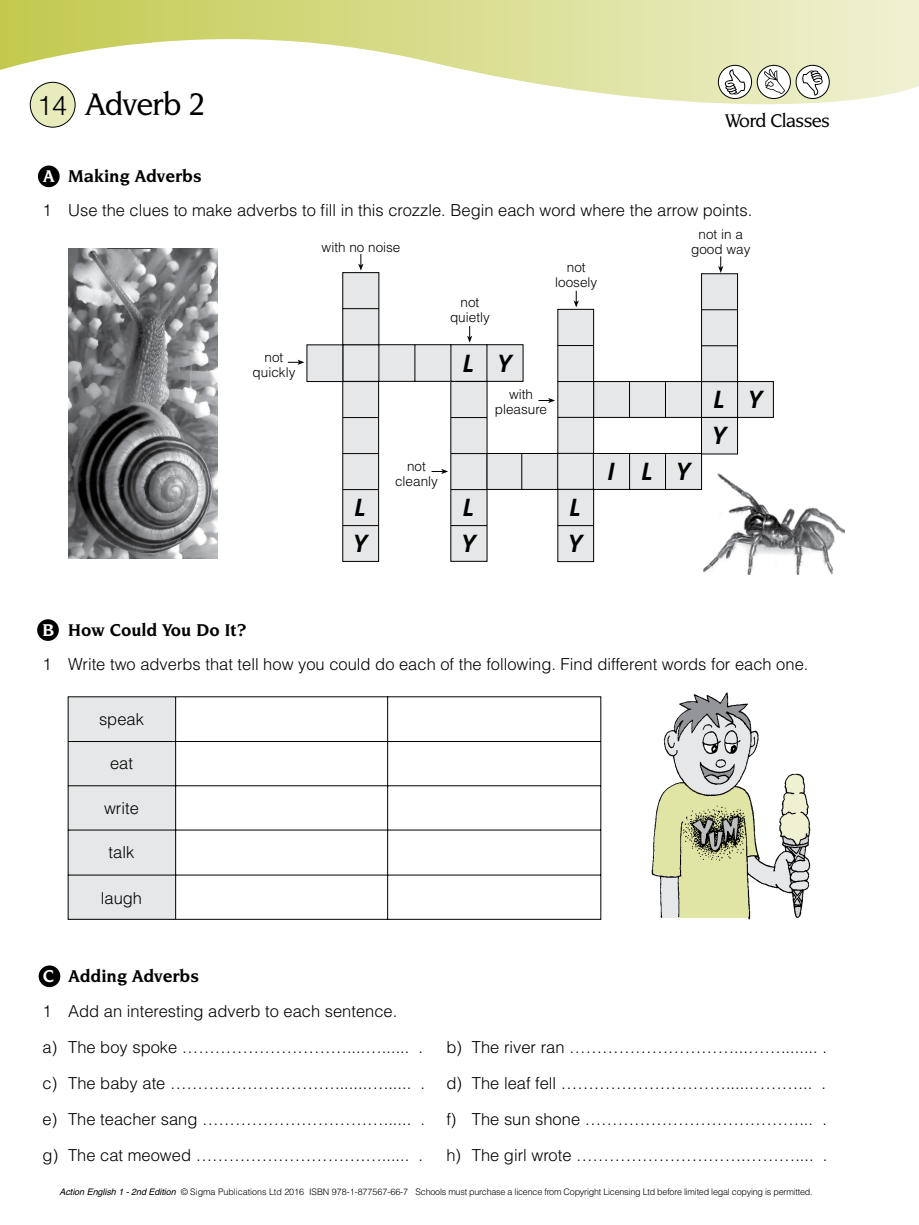
<style>
.page{position:relative;width:919px;height:1225px;background:#fff}
.page>*{position:absolute;margin:0;border:0;box-sizing:border-box;transform-origin:0 0}
.t1{font:500 33px "Novarese IT Cby BT";letter-spacing:-.03em;color:#000}
.t2{font:italic 600 24px "Avant Garde IT Cby BT";color:#000}
.t3{font:500 19.5px "Novarese IT Cby BT";letter-spacing:-.03em;color:#000}
.t4{font:700 18px "Novarese IT Cby BT";color:#000}
.t5{font:300 16.5px/36px "Helvetica";color:#000}
.t6{font:300 13.5px/15px "Helvetica";color:#000;text-align:center}
.t7{font:300 9px "Helvetica";letter-spacing:-.025em;color:#000}
.s1{font-family:"Helvetica";font-weight:300;font-size:27px}
.s2{color:#fff}
.s3{font-weight:400;font-style:italic}
</style>
<div class="page">
<svg style="left:0;top:0;width:918px;height:104px"></svg>
<svg style="left:718px;top:65px;width:33px;height:33px"></svg>
<div style="left:718px;top:65px;width:33px;height:34px;border:1px solid #000;border-radius:50%"></div>
<svg style="left:724px;top:69px;width:21px;height:25px"></svg>
<svg style="left:757px;top:65px;width:33px;height:33px"></svg>
<div style="left:756px;top:65px;width:34px;height:34px;border:1px solid #000;border-radius:50%"></div>
<svg style="left:764px;top:69px;width:21px;height:25px"></svg>
<svg style="left:796px;top:65px;width:33px;height:33px"></svg>
<div style="left:795px;top:65px;width:34px;height:34px;border:1px solid #000;border-radius:50%"></div>
<svg style="left:802px;top:71px;width:20px;height:25px"></svg>
<div style="left:593px;top:381px;width:180px;height:36px;background:#e6e7e8"></div>
<div style="left:593px;top:381px;width:180px;height:37px;border:1px solid #000"></div>
<div style="left:30px;top:82px;width:45px;height:45px;background:#e8ebbb;border-radius:50%"></div>
<div style="left:30px;top:82px;width:45px;height:46px;border:1px solid #000;border-radius:50%"></div>
<div style="left:38px;top:165px;width:22px;height:22px;background:#000;border-radius:50%"></div>
<div style="left:37px;top:619px;width:22px;height:22px;background:#000;border-radius:50%"></div>
<div style="left:39px;top:965px;width:21px;height:22px;background:#000;border-radius:50%"></div>
<img style="left:703px;top:486px;width:141px;height:88px">
<svg style="left:288px;top:254px;width:450px;height:308px"></svg>
<svg style="left:67px;top:696px;width:534px;height:224px"></svg>
<img style="left:651px;top:692px;width:160px;height:227px">
<img style="left:69px;top:249px;width:148px;height:309px">
<hr style="left:629px;top:382px;width:1px;height:36px;background:#000">
<hr style="left:665px;top:381px;width:1px;height:37px;background:#000">
<hr style="left:701px;top:381px;width:1px;height:36px;background:#000">
<hr style="left:737px;top:382px;width:1px;height:36px;background:#000">
<h1 class="t1" style="left:37px;top:84px;width:170px"><span class="s1">14</span> Adverb 2</h1>
<p class="t4" style="left:43px;top:165px;width:160px"><span class="s2">A</span> Making Adverbs</p>
<p class="t3" style="left:725px;top:109px;width:106px">Word Classes</p>
<p class="t5" style="left:43px;top:192px;width:711px">1 Use the clues to make adverbs to fill in this crozzle. Begin each word where the arrow points.</p>
<p class="t6" style="left:252px;top:349px;width:44px">not quickly</p>
<p class="t6" style="left:321px;top:239px;width:80px">with no noise</p>
<p class="t6" style="left:450px;top:294px;width:41px">not quietly</p>
<p class="t6" style="left:555px;top:259px;width:44px">not loosely</p>
<p class="t6" style="left:691px;top:226px;width:61px">not in a good way</p>
<p class="t6" style="left:395px;top:458px;width:44px">not cleanly</p>
<h2 class="t2" style="left:463px;top:349px;width:13px">L</h2>
<h2 class="t2" style="left:498px;top:349px;width:15px">Y</h2>
<p class="t6" style="left:495px;top:386px;width:54px">with pleasure</p>
<h2 class="t2" style="left:355px;top:493px;width:13px">L</h2>
<h2 class="t2" style="left:463px;top:493px;width:13px">L</h2>
<h2 class="t2" style="left:570px;top:493px;width:13px">L</h2>
<h2 class="t2" style="left:354px;top:529px;width:15px">Y</h2>
<h2 class="t2" style="left:462px;top:529px;width:15px">Y</h2>
<h2 class="t2" style="left:569px;top:529px;width:15px">Y</h2>
<h2 class="t2" style="left:608px;top:457px;width:83px">ILY</h2>
<h2 class="t2" style="left:713px;top:385px;width:13px">L</h2>
<h2 class="t2" style="left:712px;top:421px;width:15px">Y</h2>
<h2 class="t2" style="left:748px;top:385px;width:15px">Y</h2>
<p class="t4" style="left:43px;top:618px;width:205px"><span class="s2">B</span> How Could You Do It?</p>
<p class="t5" style="left:43px;top:646px;width:767px">1 Write two adverbs that tell how you could do each of the following. Find different words for each one.</p>
<p class="t5" style="left:99px;top:701px;width:46px">speak</p>
<p class="t5" style="left:110px;top:745px;width:24px">eat</p>
<p class="t5" style="left:104px;top:789px;width:36px">write</p>
<p class="t5" style="left:109px;top:834px;width:27px">talk</p>
<p class="t5" style="left:101px;top:879px;width:43px">laugh</p>
<p class="t4" style="left:43px;top:965px;width:157px"><span class="s2">C</span> Adding Adverbs</p>
<p class="t5" style="left:43px;top:992px;width:382px">1 Add an interesting adverb to each sentence.<br>a) The boy spoke …………………………....…...... .</p>
<p class="t5" style="left:446px;top:1028px;width:382px">b) The river ran …………………………...……........ .</p>
<p class="t5" style="left:43px;top:1064px;width:384px">c) The baby ate ………………………….......…...... .</p>
<p class="t5" style="left:446px;top:1064px;width:381px">d) The leaf fell ………………………….....………... .</p>
<p class="t5" style="left:43px;top:1100px;width:384px">e) The teacher sang ……………………………...... .</p>
<p class="t5" style="left:446px;top:1100px;width:382px">f) The sun shone …………………………………... .</p>
<p class="t5" style="left:43px;top:1136px;width:382px">g) The cat meowed ………………………….…...... .</p>
<p class="t5" style="left:446px;top:1136px;width:382px">h) The girl wrote ………………………….……….... .</p>
<p class="t7" style="left:59px;top:1185px;width:754px"><span class="s3">Action English 1 - 2nd Edition</span> © Sigma Publications Ltd 2016 ISBN 978-1-877567-66-7 Schools must purchase a licence from Copyright Licensing Ltd before limited legal copying is permitted.</p>
</div>
